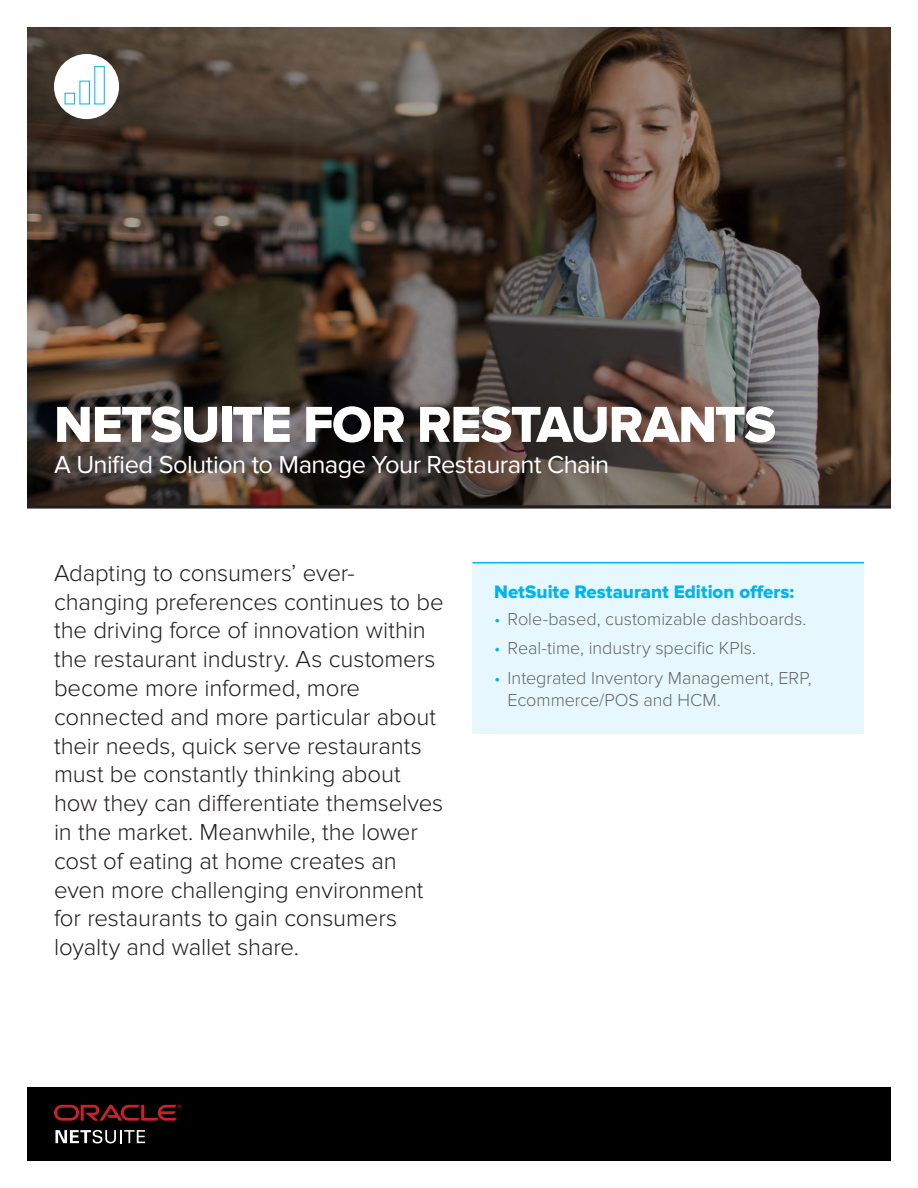
<style>
.page{position:relative;width:918px;height:1188px;background:#fff}
.page>*{position:absolute;margin:0;border:0;box-sizing:border-box;transform-origin:0 0}
.H1-sub_2016{font:52.5px "Proxima Nova Extrabld";letter-spacing:-.03em;color:#fff}
.H1-sub_2016-2{font:25.5px "Proxima Nova";letter-spacing:-.025em;color:#fff}
.intro_body_2016{font:300 24px/28.8px "Proxima Nova";letter-spacing:-.005em;color:#231f20}
.H3_sidebar_blue_head{font:18.75px "Proxima Nova Extrabld";color:#00b5ef}
.t1{font:300 18px/22.5px "Proxima Nova";letter-spacing:-.005em;color:#666}
.s1{color:#00b5ef}
</style>
<div class="page">
<div style="left:27px;top:1087px;width:864px;height:74px;background:#000"></div>
<svg style="left:54px;top:1105px;width:127px;height:16px"></svg>
<svg style="left:55px;top:1130px;width:90px;height:13px"></svg>
<svg style="left:27px;top:27px;width:864px;height:478px;background:#493d35"></svg>
<hr style="left:27px;top:505px;width:864px;height:3px;background:#231f20">
<div style="left:472px;top:562px;width:392px;height:171px;background:#e6f8fd"></div>
<hr style="left:472px;top:562px;width:392px;height:1px;background:#00b5ef">
<div style="left:54px;top:54px;width:65px;height:65px;background:#fff;border-radius:50%"></div>
<div style="left:65px;top:93px;width:10px;height:11px;border:1px solid #00b5ef"></div>
<div style="left:79px;top:81px;width:11px;height:23px;border:1px solid #00b5ef"></div>
<div style="left:94px;top:66px;width:11px;height:38px;border:1px solid #00b5ef"></div>
<p class="H1-sub_2016" style="left:54px;top:394px;width:724px">NETSUITE FOR RESTAURANTS</p>
<p class="H1-sub_2016-2" style="left:54px;top:450px;width:557px">A Unified Solution to Manage Your Restaurant Chain</p>
<p class="intro_body_2016" style="left:54px;top:559px;width:391px">Adapting to consumers’ ever&shy;changing preferences continues to be the driving force of innovation within the restaurant industry. As customers become more informed, more connected and more particular about their needs, quick serve restaurants must be constantly thinking about how they can differentiate themselves in the market. Meanwhile, the lower cost of eating at home creates an even more challenging environment for restaurants to gain consumers loyalty and wallet share.</p>
<p class="H3_sidebar_blue_head" style="left:494px;top:581px;width:302px">NetSuite Restaurant Edition offers:</p>
<p class="t1" style="left:494px;top:608px;width:314px"><span class="s1">•</span> Role-based, customizable dashboards.</p>
<p class="t1" style="left:494px;top:637px;width:264px"><span class="s1">•</span> Real-time, industry specific KPIs.</p>
<p class="t1" style="left:508px;top:667px;width:306px;text-indent:-14px"><span class="s1">•</span> Integrated Inventory Management, ERP,<br>Ecommerce/POS and HCM.</p>
</div>
